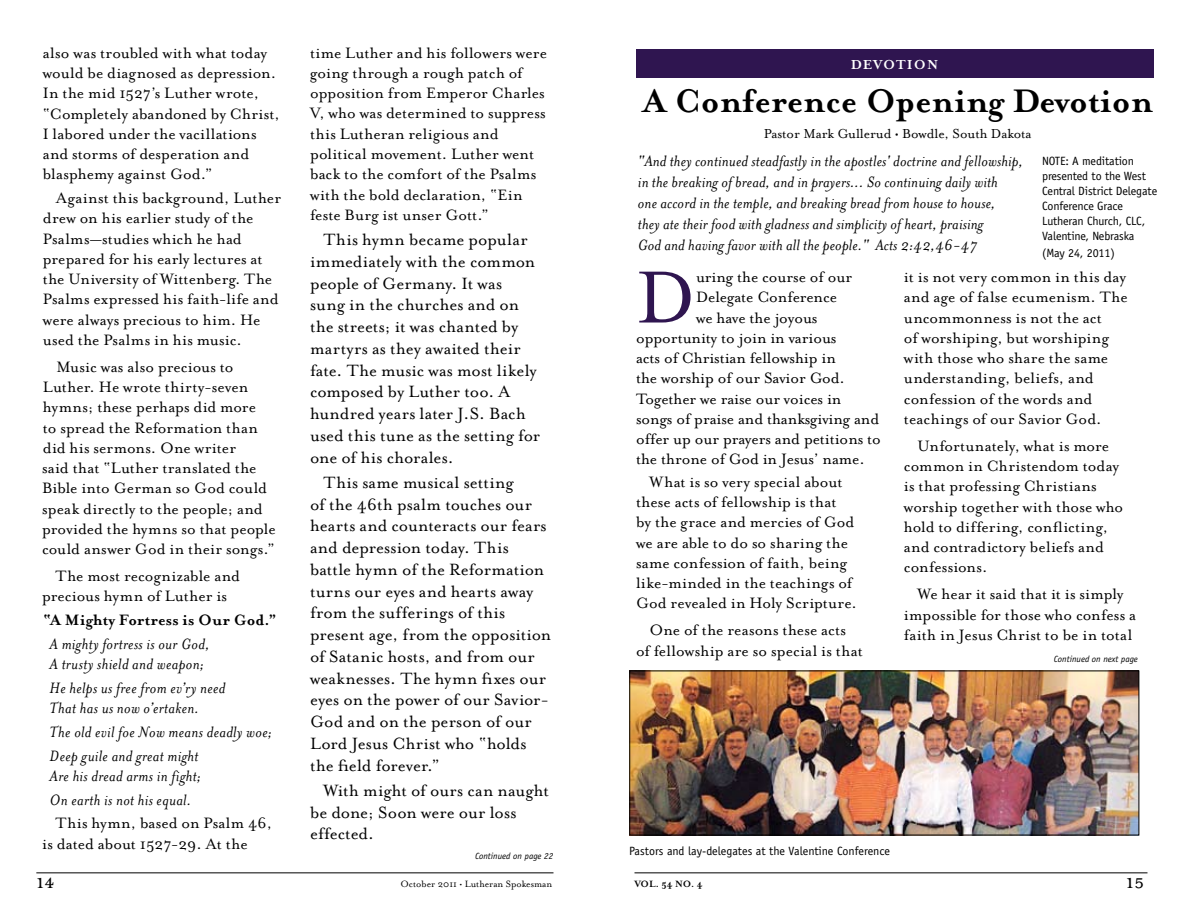
<style>
.page{position:relative;width:1188px;height:918px;background:#fff}
.page>*{position:absolute;margin:0;border:0;box-sizing:border-box;transform-origin:0 0}
.t1{font:84.75px "Mrs Eaves Roman";color:#2f1550}
.t2{font:700 37.5px "Mrs Eaves";color:#000}
.t3{font:22.5px "Mrs Eaves All Small Caps";color:#000}
.t4{font:18.75px/21.8px "Mrs Eaves Roman";letter-spacing:.01em;color:#000}
.t5{font:17.25px/20.2px "Mrs Eaves Roman";letter-spacing:.005em;color:#000}
.t6{font:italic 17.25px/21px "Mrs Eaves";letter-spacing:.01em;color:#000}
.t7{font:700 17.25px "Mrs Eaves";letter-spacing:.02em;color:#000}
.t8{font:15px "Mrs Eaves Roman";letter-spacing:-.005em;color:#000}
.t9{font:700 15px "Mrs Eaves";letter-spacing:.075em;color:#fff}
.t10{font:12px/15px "Officina Sans";letter-spacing:-.01em;color:#000}
.t11{font:10.5px "Mrs Eaves Roman";color:#000}
.t12{font:700 10.5px "Mrs Eaves";letter-spacing:-.015em;color:#000}
.t13{font:italic 9px "Officina Sans";color:#000}
</style>
<div class="page">
<hr style="left:36px;top:872px;width:517px;height:1px;background:#000">
<hr style="left:634px;top:872px;width:514px;height:1px;background:#000">
<div style="left:636px;top:50px;width:517px;height:28px;background:#2f1550"></div>
<img style="left:631px;top:673px;width:506px;height:160px">
<div style="left:629px;top:671px;width:510px;height:164px;border:1px solid #000"></div>
<p class="t5" style="left:43px;top:43px;width:239px">also was troubled with what today would be diagnosed as depression.<br>In the mid 1527’s Luther wrote, “Completely abandoned by Christ,<br>I labored under the vacillations and storms of desperation and blasphemy against God.”</p>
<p class="t5" style="left:43px;top:188px;width:240px;text-indent:14px">Against this background, Luther drew on his earlier study of the<br>Psalms—studies which he had prepared for his early lectures at the University of Wittenberg. The<br>Psalms expressed his faith-life and were always precious to him. He used the Psalms in his music.</p>
<p class="t5" style="left:42px;top:357px;width:235px;text-indent:14px">Music was also precious to<br>Luther. He wrote thirty-seven hymns; these perhaps did more<br>to spread the Reformation than did his sermons. O ne writer<br>said that “Luther translated the<br>Bible into German so God could speak directly to the people; and provided the hymns so that people could answer God in their songs.”</p>
<p class="t5" style="left:42px;top:566px;width:199px;text-indent:13px">The most recognizable and precious hymn of Luther is</p>
<p class="t7" style="left:44px;top:610px;width:234px">“A Mighty Fortress is Our God.”</p>
<p class="t6" style="left:50px;top:634px;width:162px;line-height:20.2px">A mighty fortress is our God,<br>A trusty shield and weapon;</p>
<p class="t6" style="left:50px;top:678px;width:177px;line-height:20.2px">He helps us free from ev’ry need<br>That has us now o’ertaken.</p>
<p class="t6" style="left:50px;top:720px;width:224px;line-height:23.7px">The old evil foe Now means deadly woe;<br>Deep guile and great might</p>
<p class="t6" style="left:50px;top:764px;width:153px;line-height:23.7px">Are his dread arms in fight;<br>On earth is not his equal.</p>
<p class="t5" style="left:42px;top:813px;width:231px;text-indent:13px">This hymn, based on Psalm 46, is dated about 1527-29. At the</p>
<p class="t5" style="left:310px;top:43px;width:238px">time Luther and his followers were going through a rough patch of opposition from Emperor Charles<br>V, who was determined to suppress this Lutheran religious and political movement. Luther went back to the comfort of the Psalms with the bold declaration, “Ein feste Burg ist unser Gott.”</p>
<p class="t4" style="left:310px;top:229px;width:232px;text-indent:14px">This hymn became popular immediately with the common people of Germany. It was sung in the churches and on the streets; it was chanted by martyrs as they awaited their fate. The music was most likely composed by Luther too. A hundred years later J.S. Bach used this tune as the setting for one of his chorales.</p>
<p class="t4" style="left:310px;top:472px;width:243px;text-indent:14px">This same musical setting<br>of the 46th psalm touches our hearts and counteracts our fears and depression today. This battle hymn of the Reformation turns our eyes and hearts away from the sufferings of this present age, from the opposition of Satanic hosts, and from our weaknesses. The hymn fixes our eyes on the power of our Savior-<br>God and on the person of our<br>Lord Jesus Christ who “holds the field forever.”</p>
<p class="t4" style="left:310px;top:780px;width:240px;text-indent:14px">With might of ours can naught be done; Soon were our loss effected.</p>
<p class="t13" style="left:475px;top:850px;width:80px">Continued on page 22</p>
<p class="t9" style="left:851px;top:55px;width:76px">Devotion</p>
<h2 class="t2" style="left:643px;top:80px;width:512px">A Conference Opening Devotion</h2>
<p class="t8" style="left:764px;top:125px;width:269px">Pastor Mark Gullerud • Bowdle, South Dakota</p>
<p class="t6" style="left:638px;top:151px;width:387px">"And they continued steadfastly in the apostles' doctrine and fellowship, in the breaking ofbread, and in prayers... So continuing daily with<br>one accord in the temple, and breaking bread from house to house, they ate their food with gladness and simplicity ofheart, praising<br>God and having favor with all the people." Acts 2:42,46-47</p>
<p class="t10" style="left:1042px;top:153px;width:117px">NOTE: A meditation presented to the West<br>Central District Delegate<br>Conference Grace<br>Lutheran Church, CLC,<br>Valentine, Nebraska</p>
<p class="t10" style="left:1042px;top:245px;width:74px">(May 24, 2011)</p>
<h1 class="t1" style="left:636px;top:251px;width:62px">D</h1>
<p class="t5" style="left:696px;top:267px;width:158px">uring the course of our</p>
<p class="t5" style="left:696px;top:287px;width:142px">Delegate Conference</p>
<p class="t5" style="left:696px;top:307px;width:123px">we have the joyous</p>
<p class="t5" style="left:636px;top:328px;width:202px">opportunity to join in various</p>
<p class="t5" style="left:636px;top:348px;width:201px">acts of Christian fellowship in</p>
<p class="t5" style="left:636px;top:368px;width:211px">the worship of our Savior God.</p>
<p class="t5" style="left:636px;top:388px;width:207px">Together we raise our voices in</p>
<p class="t5" style="left:636px;top:409px;width:245px">songs of praise and thanksgiving and</p>
<p class="t5" style="left:636px;top:429px;width:247px">offer up our prayers and petitions to</p>
<p class="t5" style="left:636px;top:449px;width:230px">the throne of God in Jesus’ name.</p>
<p class="t5" style="left:636px;top:472px;width:222px;text-indent:14px">What is so very special about these acts of fellowship is that<br>by the grace and mercies of God we are able to do so sharing the same confession of faith, being like-minded in the teachings of<br>God revealed in Holy Scripture.</p>
<p class="t5" style="left:636px;top:620px;width:228px;text-align:center">One of the reasons these acts<br>of fellowship are so special is that</p>
<p class="t5" style="left:904px;top:267px;width:225px">it is not very common in this day and age of false ecumenism. The uncommonness is not the act<br>of worshiping, but worshiping with those who share the same understanding, beliefs, and confession of the words and teachings of our Savior God.</p>
<p class="t5" style="left:904px;top:436px;width:221px;text-indent:14px">Unfortunately, what is more common in Christendom today is that professing Christians worship together with those who hold to differing, conflicting, and contradictory beliefs and confessions.</p>
<p class="t5" style="left:904px;top:584px;width:234px;text-align:center">We hear it said that it is simply impossible for those who confess a faith in Jesus Christ to be in total</p>
<p class="t13" style="left:1054px;top:653px;width:86px">Continued on next page</p>
<p class="t10" style="left:629px;top:844px;width:262px">Pastors and lay-delegates at the Valentine Conference</p>
<h3 class="t3" style="left:36px;top:873px;width:20px">14</h3>
<p class="t11" style="left:400px;top:878px;width:153px">October 2011 • Lutheran Spokesman</p>
<p class="t12" style="left:634px;top:878px;width:70px">VOL. 54 NO. 4</p>
<h3 class="t3" style="left:1126px;top:873px;width:20px">15</h3>
</div>
